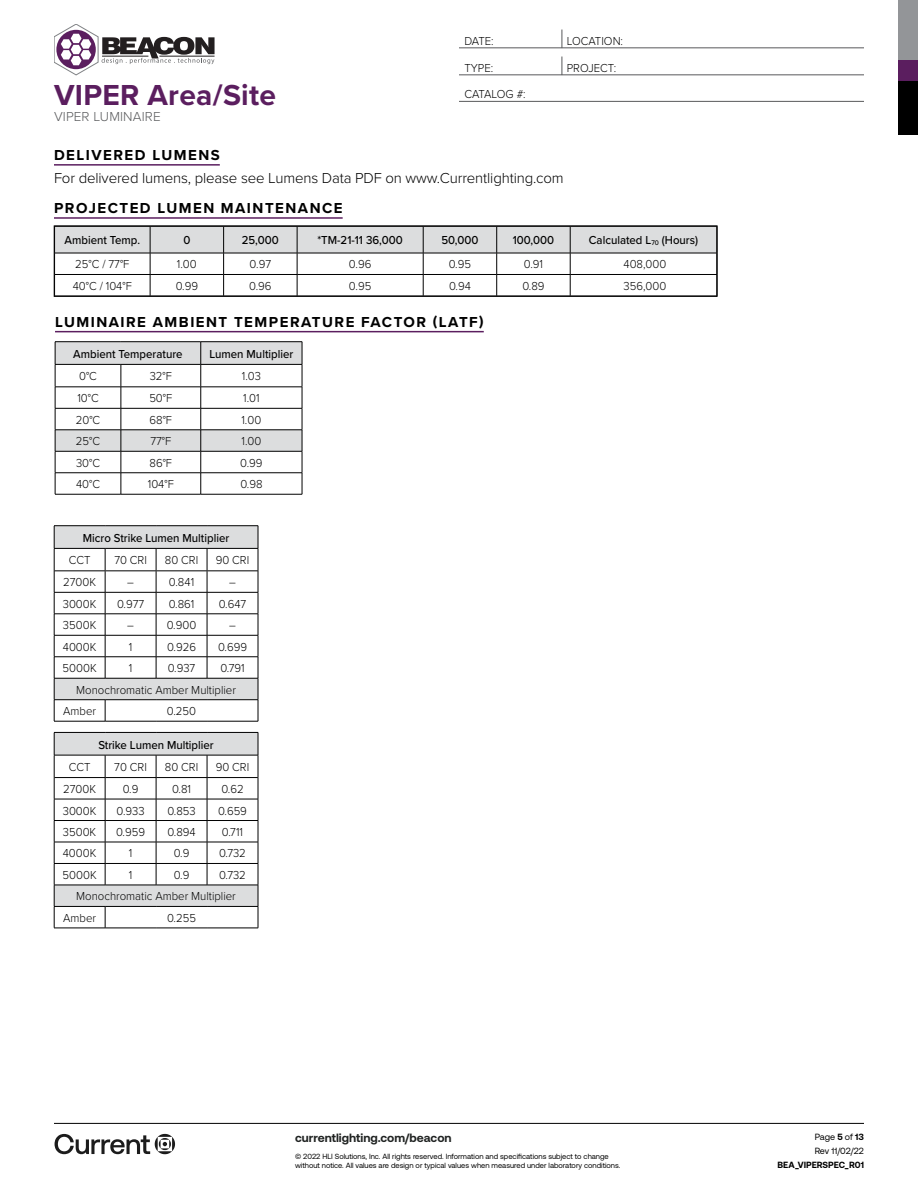
<style>
.page{position:relative;width:918px;height:1188px;background:#fff}
.page>*{position:absolute;margin:0;border:0;box-sizing:border-box;transform-origin:0 0}
.t1{font:700 30px "Proxima Nova";letter-spacing:.01em;color:#5b1e5f}
.t2{font:700 15px "Proxima Nova";letter-spacing:.1em;color:#000}
.t3{font:300 15px "Proxima Nova";letter-spacing:-.01em;color:#000}
.t4{font:300 13.5px "Proxima Nova";letter-spacing:.01em;color:#58595b}
.t5{font:300 12px "Proxima Nova";color:#000;scale:.95 1}
.t6{font:500 12px "Proxima Nova";color:#000;scale:.95 1}
.t7{font:700 12px "Aeonik";color:#202322}
.t8{font:300 12px "Proxima Nova";letter-spacing:-.02em;color:#000;scale:.95 1}
.t9{font:9px/14.1px "Aeonik";letter-spacing:-.005em;color:#000}
.t10{font:700 9px "Aeonik";color:#000}
.t11{font:7.5px/9.8px "Aeonik";color:#000}
.s1{font-weight:700}
</style>
<div class="page">
<div style="left:898px;top:81px;width:20px;height:54px;background:#000"></div>
<div style="left:898px;top:0;width:20px;height:61px;background:#939598"></div>
<div style="left:898px;top:61px;width:20px;height:20px;background:#5b1e5f"></div>
<svg style="left:54px;top:24px;width:161px;height:51px"></svg>
<hr style="left:54px;top:1123px;width:810px;height:1px;background:#000">
<svg style="left:55px;top:1134px;width:120px;height:20px"></svg>
<hr style="left:54px;top:164px;width:166px;height:2px;background:#5b1e5f">
<hr style="left:459px;top:48px;width:405px;height:1px;background:#58595b">
<svg style="left:562px;top:30px;width:1px;height:18px"></svg>
<hr style="left:459px;top:75px;width:405px;height:1px;background:#58595b">
<svg style="left:562px;top:57px;width:1px;height:18px"></svg>
<hr style="left:459px;top:101px;width:405px;height:1px;background:#58595b">
<hr style="left:54px;top:217px;width:289px;height:2px;background:#5b1e5f">
<svg style="left:56px;top:226px;width:662px;height:70px"></svg>
<div style="left:54px;top:226px;width:663px;height:71px;border:1px solid #000"></div>
<hr style="left:55px;top:331px;width:429px;height:1px;background:#5b1e5f">
<hr style="left:55px;top:341px;width:66px;height:1px;background:#000">
<hr style="left:121px;top:341px;width:80px;height:1px;background:#000">
<hr style="left:201px;top:341px;width:101px;height:1px;background:#000">
<svg style="left:55px;top:342px;width:248px;height:152px"></svg>
<hr style="left:55px;top:494px;width:66px;height:1px;background:#000">
<hr style="left:121px;top:494px;width:80px;height:1px;background:#000">
<hr style="left:201px;top:494px;width:101px;height:1px;background:#000">
<hr style="left:54px;top:525px;width:51px;height:1px;background:#000">
<hr style="left:105px;top:525px;width:51px;height:1px;background:#000">
<hr style="left:156px;top:525px;width:51px;height:1px;background:#000">
<hr style="left:207px;top:525px;width:51px;height:1px;background:#000">
<svg style="left:54px;top:526px;width:205px;height:195px"></svg>
<hr style="left:54px;top:721px;width:51px;height:1px;background:#000">
<hr style="left:105px;top:721px;width:51px;height:1px;background:#000">
<hr style="left:156px;top:721px;width:51px;height:1px;background:#000">
<hr style="left:207px;top:721px;width:51px;height:1px;background:#000">
<hr style="left:54px;top:570px;width:51px;height:1px;background:#000">
<hr style="left:105px;top:570px;width:51px;height:1px;background:#000">
<hr style="left:156px;top:570px;width:51px;height:1px;background:#000">
<hr style="left:207px;top:570px;width:51px;height:1px;background:#000">
<svg style="left:54px;top:732px;width:205px;height:196px"></svg>
<hr style="left:54px;top:928px;width:51px;height:1px;background:#000">
<hr style="left:105px;top:928px;width:51px;height:1px;background:#000">
<hr style="left:156px;top:928px;width:51px;height:1px;background:#000">
<hr style="left:207px;top:928px;width:51px;height:1px;background:#000">
<hr style="left:54px;top:777px;width:51px;height:1px;background:#000">
<hr style="left:105px;top:777px;width:51px;height:1px;background:#000">
<hr style="left:156px;top:777px;width:51px;height:1px;background:#000">
<hr style="left:207px;top:777px;width:51px;height:1px;background:#000">
<h1 class="t1" style="left:54px;top:72px;width:224px">VIPER Area/Site</h1>
<p class="t4" style="left:54px;top:107px;width:108px">VIPER LUMINAIRE</p>
<p class="t2" style="left:54px;top:144px;width:167px">DELIVERED LUMENS</p>
<p class="t5" style="left:464px;top:32px;width:32px">DATE:</p>
<p class="t5" style="left:567px;top:32px;width:61px">LOCATION:</p>
<p class="t5" style="left:464px;top:59px;width:32px">TYPE:</p>
<p class="t5" style="left:567px;top:59px;width:54px">PROJECT:</p>
<p class="t8" style="left:464px;top:85px;width:66px">CATALOG #:</p>
<p class="t3" style="left:54px;top:167px;width:511px">For delivered lumens, please see Lumens Data PDF on www.Currentlighting.com</p>
<p class="t2" style="left:54px;top:197px;width:290px">PROJECTED LUMEN MAINTENANCE</p>
<p class="t6" style="left:65px;top:231px;width:81px">Ambient Temp.</p>
<p class="t6" style="left:183px;top:231px;width:9px">0</p>
<p class="t6" style="left:242px;top:231px;width:41px">25,000</p>
<p class="t6" style="left:317px;top:231px;width:92px">*TM-21-11 36,000</p>
<p class="t6" style="left:441px;top:231px;width:41px">50,000</p>
<p class="t6" style="left:513px;top:231px;width:45px">100,000</p>
<p class="t6" style="left:589px;top:231px;width:116px">Calculated L<sub>70</sub> (Hours)</p>
<p class="t5" style="left:75px;top:256px;width:58px">25°C / 77°F</p>
<p class="t5" style="left:177px;top:256px;width:22px">1.00</p>
<p class="t5" style="left:250px;top:256px;width:24px">0.97</p>
<p class="t5" style="left:349px;top:256px;width:25px">0.96</p>
<p class="t5" style="left:449px;top:256px;width:25px">0.95</p>
<p class="t5" style="left:524px;top:256px;width:22px">0.91</p>
<p class="t5" style="left:624px;top:256px;width:47px">408,000</p>
<p class="t5" style="left:73px;top:277px;width:64px">40°C / 104°F</p>
<p class="t5" style="left:176px;top:277px;width:25px">0.99</p>
<p class="t5" style="left:249px;top:277px;width:25px">0.96</p>
<p class="t5" style="left:349px;top:277px;width:25px">0.95</p>
<p class="t5" style="left:449px;top:277px;width:24px">0.94</p>
<p class="t5" style="left:522px;top:277px;width:25px">0.89</p>
<p class="t5" style="left:624px;top:277px;width:47px">356,000</p>
<p class="t2" style="left:55px;top:311px;width:430px">LUMINAIRE AMBIENT TEMPERATURE FACTOR (LATF)</p>
<p class="t6" style="left:73px;top:345px;width:117px">Ambient Temperature</p>
<p class="t6" style="left:209px;top:345px;width:90px">Lumen Multiplier</p>
<p class="t5" style="left:79px;top:367px;width:20px">0°C</p>
<p class="t5" style="left:150px;top:367px;width:25px">32°F</p>
<p class="t5" style="left:242px;top:367px;width:22px">1.03</p>
<p class="t5" style="left:77px;top:389px;width:24px">10°C</p>
<p class="t5" style="left:149px;top:389px;width:26px">50°F</p>
<p class="t5" style="left:243px;top:389px;width:19px">1.01</p>
<p class="t5" style="left:76px;top:411px;width:27px">20°C</p>
<p class="t5" style="left:150px;top:411px;width:25px">68°F</p>
<p class="t5" style="left:241px;top:411px;width:22px">1.00</p>
<p class="t5" style="left:76px;top:432px;width:27px">25°C</p>
<p class="t5" style="left:150px;top:432px;width:23px">77°F</p>
<p class="t5" style="left:241px;top:432px;width:22px">1.00</p>
<p class="t5" style="left:76px;top:454px;width:27px">30°C</p>
<p class="t5" style="left:150px;top:454px;width:25px">86°F</p>
<p class="t5" style="left:240px;top:454px;width:25px">0.99</p>
<p class="t5" style="left:76px;top:475px;width:27px">40°C</p>
<p class="t5" style="left:148px;top:475px;width:29px">104°F</p>
<p class="t5" style="left:240px;top:475px;width:25px">0.98</p>
<p class="t6" style="left:83px;top:529px;width:156px">Micro Strike Lumen Multiplier</p>
<p class="t5" style="left:69px;top:551px;width:24px">CCT</p>
<p class="t5" style="left:114px;top:551px;width:36px">70 CRI</p>
<p class="t5" style="left:165px;top:551px;width:37px">80 CRI</p>
<p class="t5" style="left:216px;top:551px;width:37px">90 CRI</p>
<p class="t5" style="left:63px;top:573px;width:36px">2700K</p>
<p class="t5" style="left:127px;top:573px;width:9px">–</p>
<p class="t5" style="left:169px;top:573px;width:28px">0.841</p>
<p class="t5" style="left:229px;top:573px;width:9px">–</p>
<p class="t5" style="left:63px;top:595px;width:37px">3000K</p>
<p class="t5" style="left:117px;top:595px;width:30px">0.977</p>
<p class="t5" style="left:169px;top:595px;width:29px">0.861</p>
<p class="t5" style="left:219px;top:595px;width:31px">0.647</p>
<p class="t5" style="left:63px;top:616px;width:37px">3500K</p>
<p class="t5" style="left:127px;top:616px;width:9px">–</p>
<p class="t5" style="left:167px;top:616px;width:33px">0.900</p>
<p class="t5" style="left:229px;top:616px;width:9px">–</p>
<p class="t5" style="left:63px;top:638px;width:37px">4000K</p>
<p class="t5" style="left:129px;top:638px;width:5px">1</p>
<p class="t5" style="left:167px;top:638px;width:32px">0.926</p>
<p class="t5" style="left:218px;top:638px;width:32px">0.699</p>
<p class="t5" style="left:63px;top:659px;width:37px">5000K</p>
<p class="t5" style="left:129px;top:659px;width:5px">1</p>
<p class="t5" style="left:168px;top:659px;width:31px">0.937</p>
<p class="t5" style="left:220px;top:659px;width:27px">0.791</p>
<p class="t5" style="left:76px;top:681px;width:170px">Monochromatic Amber Multiplier</p>
<p class="t5" style="left:63px;top:702px;width:36px">Amber</p>
<p class="t5" style="left:167px;top:702px;width:32px">0.250</p>
<p class="t6" style="left:98px;top:736px;width:123px">Strike Lumen Multiplier</p>
<p class="t5" style="left:69px;top:758px;width:24px">CCT</p>
<p class="t5" style="left:114px;top:758px;width:36px">70 CRI</p>
<p class="t5" style="left:165px;top:758px;width:37px">80 CRI</p>
<p class="t5" style="left:216px;top:758px;width:37px">90 CRI</p>
<p class="t5" style="left:63px;top:780px;width:36px">2700K</p>
<p class="t5" style="left:123px;top:780px;width:18px">0.9</p>
<p class="t5" style="left:172px;top:780px;width:22px">0.81</p>
<p class="t5" style="left:221px;top:780px;width:25px">0.62</p>
<p class="t5" style="left:63px;top:802px;width:37px">3000K</p>
<p class="t5" style="left:117px;top:802px;width:31px">0.933</p>
<p class="t5" style="left:167px;top:802px;width:31px">0.853</p>
<p class="t5" style="left:218px;top:802px;width:32px">0.659</p>
<p class="t5" style="left:63px;top:823px;width:37px">3500K</p>
<p class="t5" style="left:116px;top:823px;width:32px">0.959</p>
<p class="t5" style="left:167px;top:823px;width:31px">0.894</p>
<p class="t5" style="left:222px;top:823px;width:24px">0.711</p>
<p class="t5" style="left:63px;top:845px;width:37px">4000K</p>
<p class="t5" style="left:129px;top:845px;width:5px">1</p>
<p class="t5" style="left:174px;top:845px;width:18px">0.9</p>
<p class="t5" style="left:219px;top:845px;width:30px">0.732</p>
<p class="t5" style="left:63px;top:866px;width:37px">5000K</p>
<p class="t5" style="left:129px;top:866px;width:5px">1</p>
<p class="t5" style="left:174px;top:866px;width:18px">0.9</p>
<p class="t5" style="left:219px;top:866px;width:30px">0.732</p>
<p class="t5" style="left:76px;top:887px;width:170px">Monochromatic Amber Multiplier</p>
<p class="t5" style="left:63px;top:909px;width:36px">Amber</p>
<p class="t5" style="left:167px;top:909px;width:32px">0.255</p>
<p class="t7" style="left:295px;top:1131px;width:158px">currentlighting.com/beacon</p>
<p class="t11" style="left:295px;top:1151px;width:327px">© 2022 HLI Solutions, Inc. All rights reserved. Information and specifications subject to change without notice. All values are design or typical values when measured under laboratory conditions.</p>
<p class="t9" style="left:815px;top:1130px;width:51px">Page <span class="s1">5</span> of <span class="s1">13<br></span>Rev 11/02/22</p>
<p class="t10" style="left:777px;top:1160px;width:88px">BEA_VIPERSPEC_R01</p>
</div>
